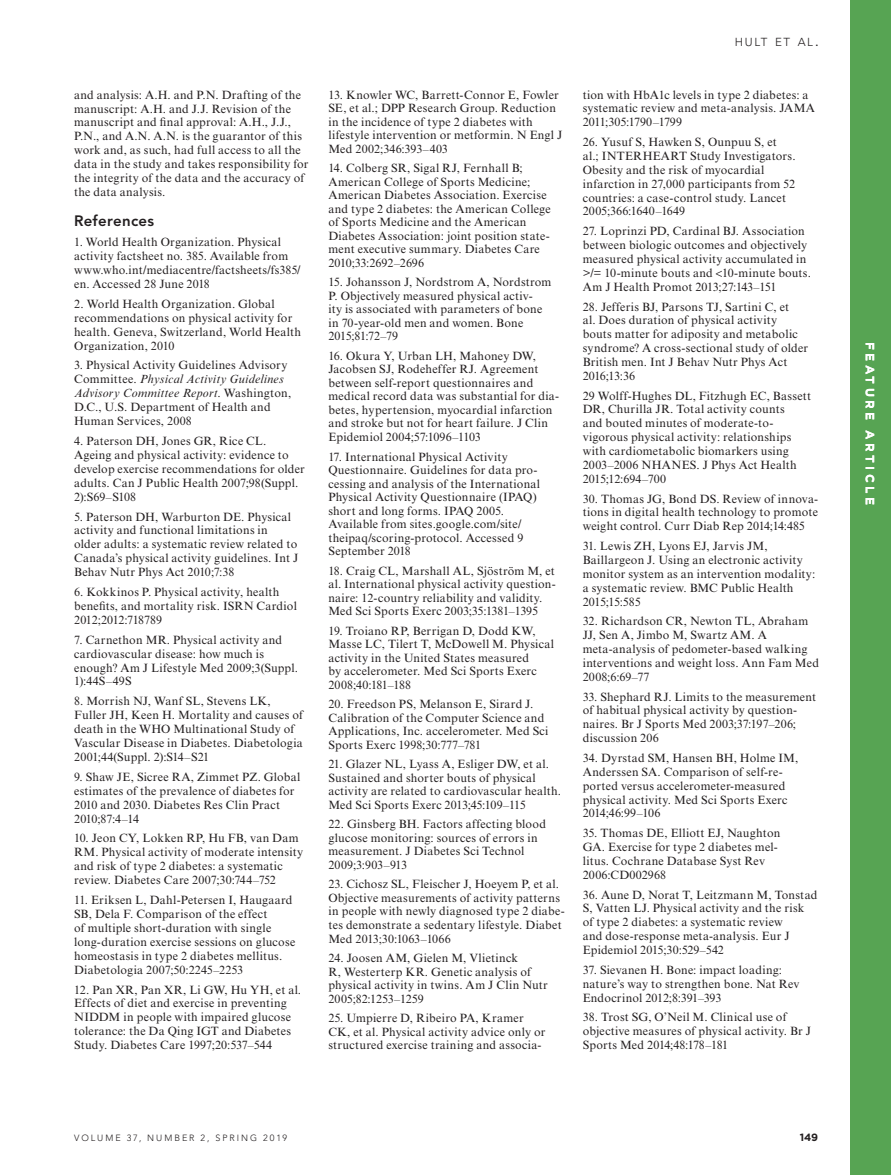
<style>
.page{position:relative;width:891px;height:1175px;background:#fff}
.page>*{position:absolute;margin:0;border:0;box-sizing:border-box;transform-origin:0 0}
.REF_HEAD_-_NO_RULE{font:800 15px "Avenir LT Std";letter-spacing:.02em;color:#231f20}
.REF_BODY{font:12px/13.5px "Times New Roman MT Std";letter-spacing:.02em;color:#231f20}
.t1{font:700 12px "Gotham";letter-spacing:.28em;color:#fff}
.t2{font:300 11.55px "Avenir LT Std";letter-spacing:.145em;color:#231f20}
.t3{font:700 10.5px "Gotham";color:#231f20}
.t4{font:300 9px "Avenir LT Std";letter-spacing:.215em;color:#231f20}
.s1{font-style:italic}
.s2{font-size:16.5px}
</style>
<div class="page">
<div style="left:850px;top:0;width:41px;height:1174px;background:#57a453"></div>
<p class="REF_BODY" style="left:74px;top:88px;width:236px;line-height:14px">and analysis: A.H. and P.N. Drafting of the manuscript: A.H. and J.J. Revision of the manuscript and final approval: A.H., J.J., P.N., and A.N. A.N. is the guarantor of this work and, as such, had full access to all the data in the study and takes responsibility for the integrity of the data and the accuracy of the data analysis.</p>
<p class="REF_HEAD_-_NO_RULE" style="left:74px;top:212px;width:82px">References</p>
<p class="REF_BODY" style="left:74px;top:235px;width:228px;line-height:14px">1. World Health Organization. Physical activity factsheet no. 385. Available from www.who.int/mediacentre/factsheets/fs385/ en. Accessed 28 June 2018</p>
<p class="REF_BODY" style="left:74px;top:297px;width:228px;line-height:14px">2. World Health Organization. Global recommendations on physical activity for health. Geneva, Switzerland, World Health Organization, 2010</p>
<p class="REF_BODY" style="left:74px;top:358px;width:219px;line-height:14px">3. Physical Activity Guidelines Advisory Committee. <span class="s1">Physical Activity Guidelines Advisory Committee Report</span>. Washington, D.C., U.S. Department of Health and Human Services, 2008</p>
<p class="REF_BODY" style="left:74px;top:434px;width:232px;line-height:14px">4. Paterson DH, Jones GR, Rice CL.<br>Ageing and physical activity: evidence to develop exercise recommendations for older adults. Can J Public Health 2007;98(Suppl.<br>2):S69–S108</p>
<p class="REF_BODY" style="left:74px;top:509px;width:226px;line-height:14px">5. Paterson DH, Warburton DE. Physical activity and functional limitations in<br>older adults: a systematic review related to Canada’s physical activity guidelines. Int J Behav Nutr Phys Act 2010;7:38</p>
<p class="REF_BODY" style="left:74px;top:585px;width:224px;line-height:14px">6. Kokkinos P. Physical activity, health benefits, and mortality risk. ISRN Cardiol<br>2012;2012:718789</p>
<p class="REF_BODY" style="left:74px;top:632px;width:225px;line-height:14px">7. Carnethon MR. Physical activity and cardiovascular disease: how much is enough? Am J Lifestyle Med 2009;3(Suppl.<br>1):44S–49S</p>
<p class="REF_BODY" style="left:74px;top:694px;width:230px;line-height:14px">8. Morrish NJ, Wanf SL, Stevens LK, Fuller JH, Keen H. Mortality and causes of death in the WHO Multinational Study of Vascular Disease in Diabetes. Diabetologia 2001;44(Suppl. 2):S14–S21</p>
<p class="REF_BODY" style="left:74px;top:770px;width:228px;line-height:14px">9. Shaw JE, Sicree RA, Zimmet PZ. Global estimates of the prevalence of diabetes for 2010 and 2030. Diabetes Res Clin Pract 2010;87:4–14</p>
<p class="REF_BODY" style="left:74px;top:831px;width:230px;line-height:14px">10. Jeon CY, Lokken RP, Hu FB, van Dam RM. Physical activity of moderate intensity and risk of type 2 diabetes: a systematic review. Diabetes Care 2007;30:744–752</p>
<p class="REF_BODY" style="left:74px;top:893px;width:223px;line-height:14px">11. Eriksen L, Dahl-Petersen I, Haugaard SB, Dela F. Comparison of the effect<br>of multiple short-duration with single long-duration exercise sessions on glucose homeostasis in type 2 diabetes mellitus.<br>Diabetologia 2007;50:2245–2253</p>
<p class="REF_BODY" style="left:74px;top:982px;width:229px;line-height:14px">12. Pan XR, Pan XR, Li GW, Hu YH, et al.<br>Effects of diet and exercise in preventing NIDDM in people with impaired glucose tolerance: the Da Qing IGT and Diabetes Study. Diabetes Care 1997;20:537–544</p>
<p class="REF_BODY" style="left:328px;top:88px;width:236px">13. Knowler WC, Barrett-Connor E, Fowler SE, et al.; DPP Research Group. Reduction in the incidence of type 2 diabetes with lifestyle intervention or metformin. N Engl J Med 2002;346:393–403</p>
<p class="REF_BODY" style="left:328px;top:161px;width:224px">14. Colberg SR, Sigal RJ, Fernhall B; American College of Sports Medicine; American Diabetes Association. Exercise and type 2 diabetes: the American College of Sports Medicine and the American Diabetes Association: joint position state&shy;ment executive summary. Diabetes Care 2010;33:2692–2696</p>
<p class="REF_BODY" style="left:328px;top:275px;width:225px">15. Johansson J, Nordstrom A, Nordstrom P. Objectively measured physical activ-<br>ity is associated with parameters of bone in 70-year-old men and women. Bone 2015;81:72–79</p>
<p class="REF_BODY" style="left:328px;top:349px;width:232px">16. Okura Y, Urban LH, Mahoney DW, Jacobsen SJ, Rodeheffer RJ. Agreement between self-report questionnaires and medical record data was substantial for dia&shy;betes, hypertension, myocardial infarction and stroke but not for heart failure. J Clin Epidemiol 2004;57:1096–1103</p>
<p class="REF_BODY" style="left:328px;top:450px;width:213px">17. International Physical Activity Questionnaire. Guidelines for data pro&shy;cessing and analysis of the International Physical Activity Questionnaire (IPAQ) short and long forms. IPAQ 2005.<br>Available from sites.google.com/site/ theipaq/scoring-protocol. Accessed 9<br>September 2018</p>
<p class="REF_BODY" style="left:328px;top:564px;width:229px">18. Craig CL, Marshall AL, Sjöström M, et al. International physical activity question&shy;naire: 12-country reliability and validity.<br>Med Sci Sports Exerc 2003;35:1381–1395</p>
<p class="REF_BODY" style="left:328px;top:624px;width:227px">19. Troiano RP, Berrigan D, Dodd KW, Masse LC, Tilert T, McDowell M. Physical activity in the United States measured<br>by accelerometer. Med Sci Sports Exerc 2008;40:181–188</p>
<p class="REF_BODY" style="left:328px;top:697px;width:222px">20. Freedson PS, Melanson E, Sirard J.<br>Calibration of the Computer Science and Applications, Inc. accelerometer. Med Sci Sports Exerc 1998;30:777–781</p>
<p class="REF_BODY" style="left:328px;top:757px;width:234px">21. Glazer NL, Lyass A, Esliger DW, et al.<br>Sustained and shorter bouts of physical activity are related to cardiovascular health.<br>Med Sci Sports Exerc 2013;45:109–115</p>
<p class="REF_BODY" style="left:328px;top:817px;width:219px">22. Ginsberg BH. Factors affecting blood glucose monitoring: sources of errors in measurement. J Diabetes Sci Technol 2009;3:903–913</p>
<p class="REF_BODY" style="left:328px;top:877px;width:238px">23. Cichosz SL, Fleischer J, Hoeyem P, et al.<br>Objective measurements of activity patterns in people with newly diagnosed type 2 diabe&shy;tes demonstrate a sedentary lifestyle. Diabet Med 2013;30:1063–1066</p>
<p class="REF_BODY" style="left:328px;top:951px;width:221px">24. Joosen AM, Gielen M, Vlietinck<br>R, Westerterp KR. Genetic analysis of physical activity in twins. Am J Clin Nutr 2005;82:1253–1259</p>
<p class="REF_BODY" style="left:328px;top:1011px;width:219px">25. Umpierre D, Ribeiro PA, Kramer<br>CK, et al. Physical activity advice only or structured exercise training and associa-</p>
<p class="t2" style="left:735px;top:35px;width:86px">HULT ET AL<span class="s2">.</span></p>
<p class="REF_BODY" style="left:583px;top:88px;width:234px">tion with HbA1c levels in type 2 diabetes: a systematic review and meta-analysis. JAMA<br>2011;305:1790–1799</p>
<p class="REF_BODY" style="left:583px;top:135px;width:214px">26. Yusuf S, Hawken S, Ounpuu S, et al.; INTERHEART Study Investigators.<br>Obesity and the risk of myocardial infarction in 27,000 participants from 52 countries: a case-control study. Lancet 2005;366:1640–1649</p>
<p class="REF_BODY" style="left:583px;top:224px;width:230px">27. Loprinzi PD, Cardinal BJ. Association between biologic outcomes and objectively measured physical activity accumulated in &gt;/= 10-minute bouts and 10-minute bouts.<br>Am J Health Promot 2013;27:143–151</p>
<p class="REF_BODY" style="left:583px;top:299px;width:227px">28. Jefferis BJ, Parsons TJ, Sartini C, et<br>al. Does duration of physical activity bouts matter for adiposity and metabolic syndrome? A cross-sectional study of older British men. Int J Behav Nutr Phys Act 2016;13:36</p>
<p class="REF_BODY" style="left:583px;top:389px;width:230px">29 Wolff-Hughes DL, Fitzhugh EC, Bassett DR, Churilla JR. Total activity counts<br>and bouted minutes of moderate-to&shy;vigorous physical activity: relationships with cardiometabolic biomarkers using 2003–2006 NHANES. J Phys Act Health 2015;12:694–700</p>
<p class="REF_BODY" style="left:583px;top:491px;width:237px;text-align:justify">30. Thomas JG, Bond DS. Review of innova&shy;tions in digital health technology to promote weight control. Curr Diab Rep 2014;14:485</p>
<p class="REF_BODY" style="left:583px;top:539px;width:234px">31. Lewis ZH, Lyons EJ, Jarvis JM, Baillargeon J. Using an electronic activity monitor system as an intervention modality: a systematic review. BMC Public Health 2015;15:585</p>
<p class="REF_BODY" style="left:583px;top:614px;width:238px">32. Richardson CR, Newton TL, Abraham JJ, Sen A, Jimbo M, Swartz AM. A meta-analysis of pedometer-based walking interventions and weight loss. Ann Fam Med 2008;6:69–77</p>
<p class="REF_BODY" style="left:583px;top:689px;width:235px">33. Shephard RJ. Limits to the measurement of habitual physical activity by question&shy;naires. Br J Sports Med 2003;37:197–206; discussion 206</p>
<p class="REF_BODY" style="left:583px;top:751px;width:217px">34. Dyrstad SM, Hansen BH, Holme IM, Anderssen SA. Comparison of self-re&shy;ported versus accelerometer-measured physical activity. Med Sci Sports Exerc 2014;46:99–106</p>
<p class="REF_BODY" style="left:583px;top:826px;width:199px">35. Thomas DE, Elliott EJ, Naughton<br>GA. Exercise for type 2 diabetes mel&shy;litus. Cochrane Database Syst Rev<br>2006:CD002968</p>
<p class="REF_BODY" style="left:583px;top:887px;width:236px">36. Aune D, Norat T, Leitzmann M, Tonstad S, Vatten LJ. Physical activity and the risk of type 2 diabetes: a systematic review<br>and dose-response meta-analysis. Eur J Epidemiol 2015;30:529–542</p>
<p class="REF_BODY" style="left:583px;top:963px;width:218px">37. Sievanen H. Bone: impact loading: nature’s way to strengthen bone. Nat Rev<br>Endocrinol 2012;8:391–393</p>
<p class="REF_BODY" style="left:583px;top:1010px;width:230px">38. Trost SG, O’Neil M. Clinical use of objective measures of physical activity. Br J<br>Sports Med 2014;48:178–181</p>
<p class="t4" style="left:74px;top:1132px;width:215px">VOLUME 37, NUMBER 2, SPRING 2019</p>
<p class="t3" style="left:800px;top:1130px;width:20px">149</p>
<p class="t1" style="left:878px;top:342px;width:164px;rotate:90deg">FEATURE ARTICLE</p>
</div>
